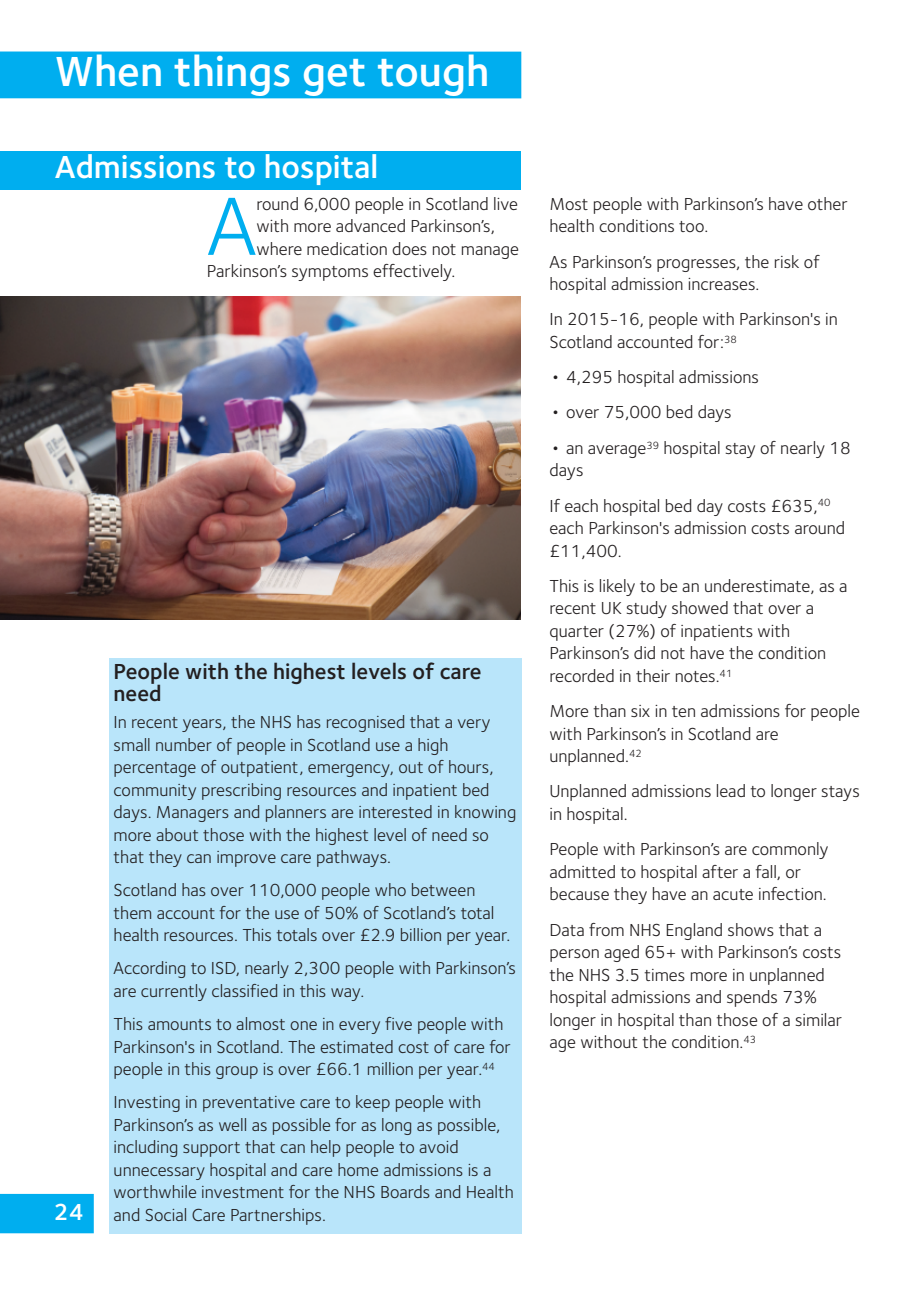
<style>
.page{position:relative;width:919px;height:1289px;background:#fff}
.page>*{position:absolute;margin:0;border:0;box-sizing:border-box;transform-origin:0 0}
.t1{font:85.5px "Foundry Sterling";color:#00aeef}
.t2{font:600 43.5px "Foundry Sterling";color:#fff}
.t3{font:600 33px "Foundry Sterling";color:#fff}
.t4{font:600 24px "Foundry Sterling";color:#fff}
.t5{font:600 22.5px/22.5px "Foundry Sterling";color:#231f20}
.t6{font:18px/22.5px "Foundry Sterling";color:#231f20}
.s1{font-size:22.5px}
</style>
<div class="page">
<div style="left:0;top:51px;width:521px;height:47px;background:#00aeef"></div>
<div style="left:0;top:151px;width:521px;height:38px;background:#00aeef"></div>
<div style="left:0;top:1193px;width:94px;height:40px;background:#00aeef"></div>
<div style="left:109px;top:658px;width:412px;height:575px;background:#b9e5fa"></div>
<img style="left:0;top:297px;width:521px;height:322px">
<h2 class="t2" style="left:55px;top:46px;width:436px">When things get tough</h2>
<h3 class="t3" style="left:55px;top:147px;width:325px">Admissions to hospital</h3>
<h1 class="t1" style="left:207px;top:177px;width:51px">A</h1>
<p class="t6" style="left:256px;top:192px;width:263px">round 6,000 people in Scotland live</p>
<p class="t6" style="left:256px;top:215px;width:240px">with more advanced Parkinson’s,</p>
<p class="t6" style="left:256px;top:237px;width:264px">where medication does not manage</p>
<p class="t6" style="left:207px;top:260px;width:250px">Parkinson’s symptoms effectively.</p>
<h3 class="t4" style="left:54px;top:1197px;width:32px">24</h3>
<p class="t5" style="left:114px;top:659px;width:369px">People with the highest levels of care need</p>
<p class="t6" style="left:114px;top:710px;width:404px">In recent years, the NHS has recognised that a very small number of people in Scotland use a high percentage of outpatient, emergency, out of hours, community prescribing resources and inpatient bed days. Managers and planners are interested in knowing more about those with the highest level of need so that they can improve care pathways.</p>
<p class="t6" style="left:114px;top:878px;width:398px">Scotland has over 110,000 people who between them account for the use of 50% of Scotland’s total health resources. This totals over £2.9 billion per year.</p>
<p class="t6" style="left:114px;top:956px;width:403px">According to ISD, nearly 2,300 people with Parkinson’s are currently classified in this way.</p>
<p class="t6" style="left:114px;top:1012px;width:398px">This amounts to almost one in every five people with<br>Parkinson's in Scotland. The estimated cost of care for people in this group is over £66.1 million per year.<sup>44</sup></p>
<p class="t6" style="left:114px;top:1090px;width:401px">Investing in preventative care to keep people with Parkinson’s as well as possible for as long as possible, including support that can help people to avoid unnecessary hospital and care home admissions is a worthwhile investment for the NHS Boards and Health and Social Care Partnerships.</p>
<p class="t6" style="left:549px;top:192px;width:300px">Most people with Parkinson’s have other health conditions too.</p>
<p class="t6" style="left:549px;top:250px;width:272px">As Parkinson’s progresses, the risk of hospital admission increases.</p>
<p class="t6" style="left:549px;top:308px;width:290px">In 2015-16, people with Parkinson's in<br>Scotland accounted for:<sup>38</sup></p>
<p class="t6" style="left:549px;top:366px;width:211px"><span class="s1">•</span> 4,295 hospital admissions</p>
<p class="t6" style="left:549px;top:401px;width:184px"><span class="s1">•</span> over 75,000 bed days</p>
<p class="t6" style="left:549px;top:436px;width:303px"><span class="s1">•</span> an average<sup>39</sup> hospital stay of nearly 18 days</p>
<p class="t6" style="left:549px;top:494px;width:297px">If each hospital bed day costs £635,<sup>40 </sup>each Parkinson's admission costs around £11,400.</p>
<p class="t6" style="left:549px;top:574px;width:299px">This is likely to be an underestimate, as a recent UK study showed that over a quarter (27%) of inpatients with Parkinson’s did not have the condition recorded in their notes.<sup>41</sup></p>
<p class="t6" style="left:549px;top:699px;width:312px">More than six in ten admissions for people with Parkinson’s in Scotland are unplanned.<sup>42</sup></p>
<p class="t6" style="left:549px;top:780px;width:312px">Unplanned admissions lead to longer stays in hospital.</p>
<p class="t6" style="left:549px;top:837px;width:280px">People with Parkinson’s are commonly admitted to hospital after a fall, or because they have an acute infection.</p>
<p class="t6" style="left:549px;top:918px;width:294px">Data from NHS England shows that a person aged 65+ with Parkinson’s costs the NHS 3.5 times more in unplanned hospital admissions and spends 73% longer in hospital than those of a similar age without the condition.<sup>43</sup></p>
</div>
